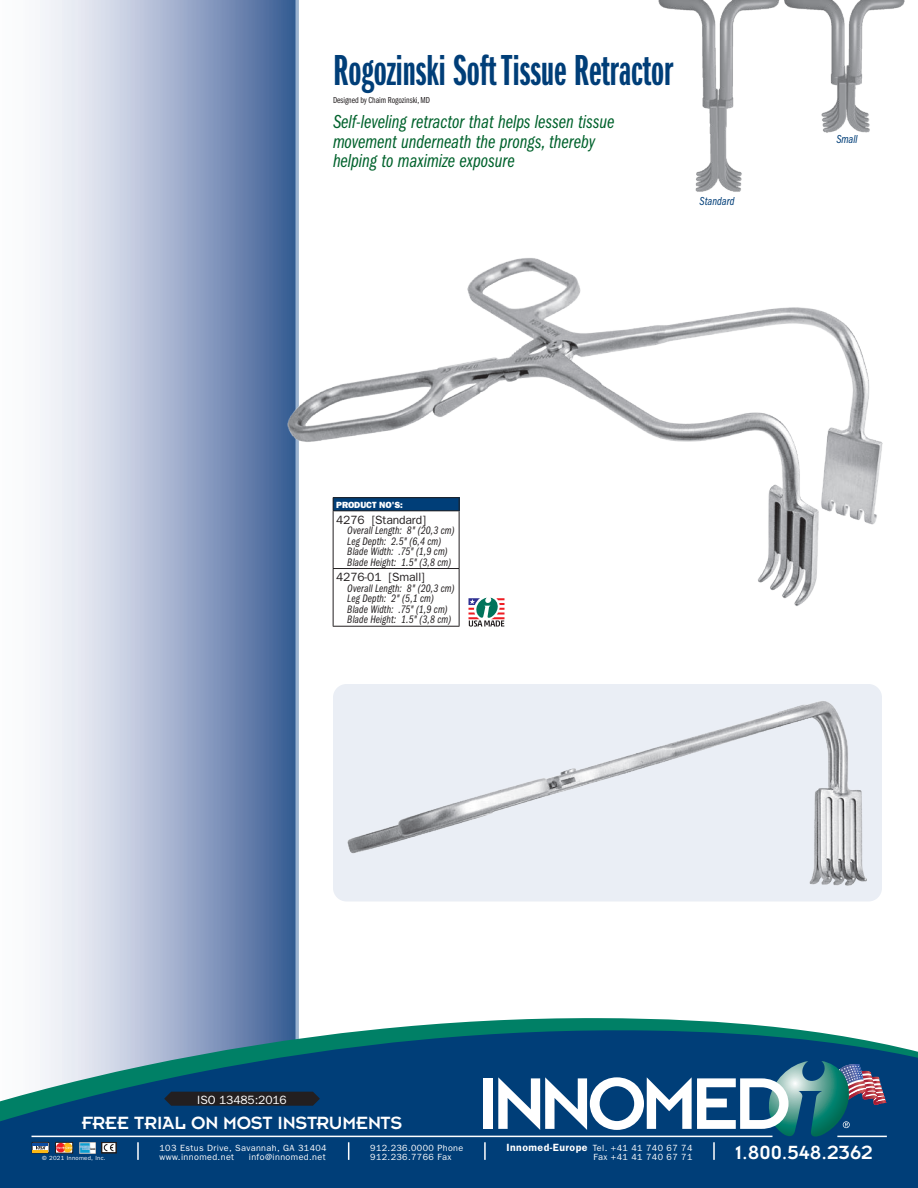
<style>
.page{position:relative;width:918px;height:1188px;background:#fff}
.page>*{position:absolute;margin:0;border:0;box-sizing:border-box;transform-origin:0 0}
.t1{font:45px "ITC Franklin Gothic Std Dm X Cp";color:#003e78}
.t2{font:21px "Insignia";color:#fff}
.t3{font:19.5px/19.5px "ITC Franklin Gothic Std Bk Cp It";color:#00622c}
.t4{font:19.5px "Insignia";letter-spacing:-.01em;color:#fff}
.t5{font:12px "Franklin Gothic";letter-spacing:-.005em;color:#231f20}
.t6{font:12px "ITC Franklin Gothic Std Bk Cp It";color:#003e78}
.t7{font:12px "Franklin Gothic";letter-spacing:-.005em;color:#fff}
.t8{font:11.25px/10.5px "ITC Franklin Gothic Std Bk Cp It";letter-spacing:.01em;color:#231f20}
.t9{font:9px/9px "Franklin Gothic";letter-spacing:.045em;color:#fff}
.t10{font:9px "ITC Franklin Gothic Std Bk Cp";letter-spacing:-.005em;color:#231f20}
.t11{font:800 9px "Franklin Gothic";letter-spacing:-.005em;color:#fff}
.t12{font:6px "Franklin Gothic";letter-spacing:.045em;color:#fff}
.s1{font-weight:600;font-size:10.5px}
</style>
<div class="page">
<svg style="left:40px;top:0;width:256px;height:1018px"></svg>
<hr style="left:296px;top:0;width:2px;height:1044px;background:#cfd6e6">
<img style="left:658px;top:0;width:247px;height:192px">
<img style="left:280px;top:250px;width:603px;height:362px">
<div style="left:333px;top:684px;width:549px;height:218px;background:#eaeef5;border-radius:14px"></div>
<img style="left:347px;top:701px;width:520px;height:185px">
<svg style="left:469px;top:598px;width:36px;height:29px"></svg>
<div style="left:333px;top:497px;width:127px;height:130px;background:#fff"></div>
<div style="left:333px;top:498px;width:126px;height:13px;background:#003e78"></div>
<hr style="left:333px;top:568px;width:127px;height:1px;background:#231f20">
<hr style="left:333px;top:626px;width:127px;height:1px;background:#231f20">
<hr style="left:333px;top:511px;width:1px;height:57px;background:#231f20">
<hr style="left:459px;top:511px;width:1px;height:57px;background:#231f20">
<hr style="left:333px;top:569px;width:1px;height:57px;background:#231f20">
<hr style="left:459px;top:569px;width:1px;height:57px;background:#231f20">
<hr style="left:333px;top:497px;width:127px;height:1px;background:#231f20">
<svg style="left:333px;top:498px;width:1px;height:12px"></svg>
<svg style="left:459px;top:498px;width:1px;height:12px"></svg>
<hr style="left:333px;top:510px;width:127px;height:1px;background:#231f20">
<svg style="left:0;top:1018px;width:918px;height:170px;fill:#003e78"></svg>
<svg style="left:32px;top:1142px;width:17px;height:11px"></svg>
<hr style="left:33px;top:1143px;width:15px;height:3px;background:#0d4da1">
<svg style="left:55px;top:1142px;width:18px;height:11px"></svg>
<img style="left:79px;top:1142px;width:17px;height:11px">
<div style="left:101px;top:1142px;width:15px;height:11px;border:1px solid #231f20"></div>
<svg style="left:104px;top:1144px;width:10px;height:7px"></svg>
<div style="left:102px;top:1142px;width:14px;height:11px;border:1px solid #231f20"></div>
<div style="left:483px;top:1078px;width:10px;height:51px;background:#fff"></div>
<svg style="left:498px;top:1061px;width:388px;height:99px"></svg>
<svg style="left:164px;top:1092px;width:156px;height:14px"></svg>
<h1 class="t1" style="left:333px;top:46px;width:342px">Rogozinski Soft Tissue Retractor</h1>
<p class="t10" style="left:333px;top:95px;width:99px">Designed by Chaim Rogozinski, MD</p>
<h3 class="t3" style="left:333px;top:113px;width:283px">Self-leveling retractor that helps lessen tissue movement underneath the prongs, thereby helping to maximize exposure</h3>
<p class="t6" style="left:700px;top:194px;width:36px">Standard</p>
<p class="t6" style="left:836px;top:132px;width:23px">Small</p>
<p class="t11" style="left:336px;top:499px;width:68px">PRODUCT NO'S:</p>
<p class="t5" style="left:336px;top:513px;width:91px">4276 [Standard]</p>
<p class="t8" style="left:347px;top:525px;width:109px">Overall Length: 8" (20,3 cm)<br>Leg Depth: 2.5" (6,4 cm)<br>Blade Width: .75" (1,9 cm)<br>Blade Height: 1.5" (3,8 cm)</p>
<p class="t5" style="left:336px;top:570px;width:90px">4276-01 [Small]</p>
<p class="t8" style="left:347px;top:583px;width:109px">Overall Length: 8" (20,3 cm)<br>Leg Depth: 2" (5,1 cm)<br>Blade Width: .75" (1,9 cm)<br>Blade Height: 1.5" (3,8 cm)</p>
<p class="t7" style="left:197px;top:1093px;width:91px">ISO 13485:2016</p>
<h3 class="t4" style="left:82px;top:1113px;width:322px">FREE TRIAL ON MOST INSTRUMENTS</h3>
<p class="t9" style="left:249px;top:1152px;width:78px">info@innomed.net</p>
<p class="t9" style="left:370px;top:1143px;width:95px">912.236.0000 Phone<br>912.236.7766 Fax</p>
<p class="t9" style="left:506px;top:1143px;width:188px"><span class="s1">Innomed-Europe</span> Tel. +41 41 740 67 74</p>
<p class="t9" style="left:160px;top:1143px;width:169px">103 Estus Drive, Savannah, GA 31404 www.innomed.net</p>
<p class="t12" style="left:42px;top:1154px;width:65px">© 2021 Innomed, Inc.</p>
<p class="t9" style="left:594px;top:1152px;width:100px">Fax +41 41 740 67 71</p>
<h2 class="t2" style="left:736px;top:1142px;width:139px">1.800.548.2362</h2>
</div>
